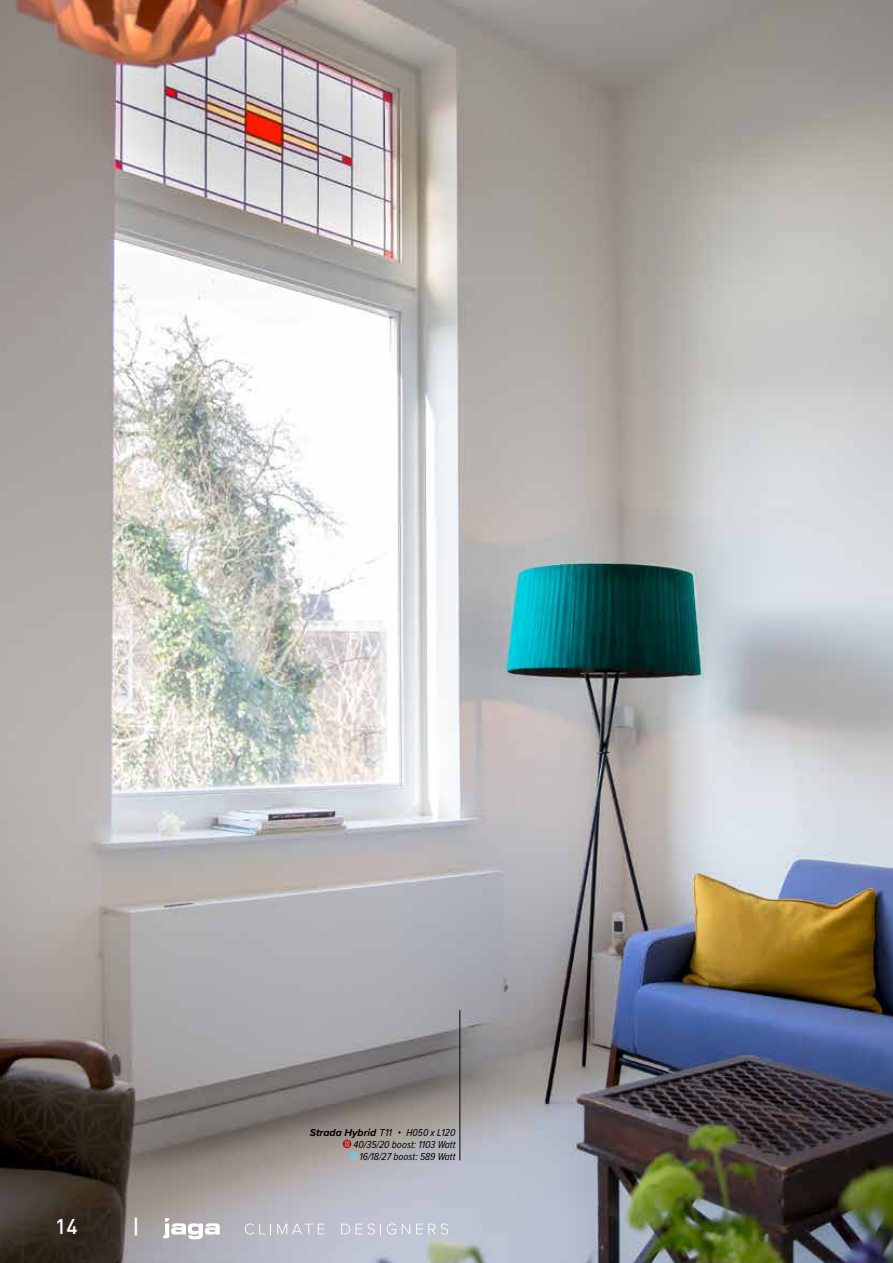
<style>
.page{position:relative;width:893px;height:1263px;background:#fff}
.page>*{position:absolute;margin:0;border:0;box-sizing:border-box;transform-origin:0 0}
.t1{font:500 21px "DIN Pro";color:#fff}
.t2{font:italic 10.5px/12px "Proxima Nova Cond";color:#000;text-align:center}
.t3{font:italic 700 10.5px "Proxima Nova";color:#000}
.s1{font-weight:400}
.s2{font-family:"Proxima Nova Cond";font-weight:400}
</style>
<div class="page">
<img style="left:0;top:0;width:893px;height:1263px">
<hr style="left:460px;top:1010px;width:1px;height:150px;background:#000">
<svg style="left:343px;top:1139px;width:14px;height:21px"></svg>
<svg style="left:245px;top:1223px;width:26px;height:11px"></svg>
<svg style="left:277px;top:1224px;width:48px;height:10px"></svg>
<svg style="left:341px;top:1224px;width:9px;height:10px"></svg>
<svg style="left:356px;top:1223px;width:25px;height:11px"></svg>
<svg style="left:387px;top:1223px;width:9px;height:11px"></svg>
<svg style="left:402px;top:1224px;width:8px;height:10px"></svg>
<svg style="left:416px;top:1223px;width:32px;height:11px"></svg>
<svg style="left:163px;top:1218px;width:57px;height:21px"></svg>
<h1 class="t1" style="left:55px;top:1212px;width:24px">14</h1>
<h1 class="t1" style="left:132px;top:1212px;width:9px">|</h1>
<p class="t3" style="left:310px;top:1125px;width:147px">Strada Hybrid <span class="s1">T11</span> <span class="s2">• H050 x L120</span></p>
<p class="t2" style="left:354px;top:1138px;width:103px">40/35/20 boost: 1103 Watt<br>16/18/27 boost: 589 Watt</p>
</div>
